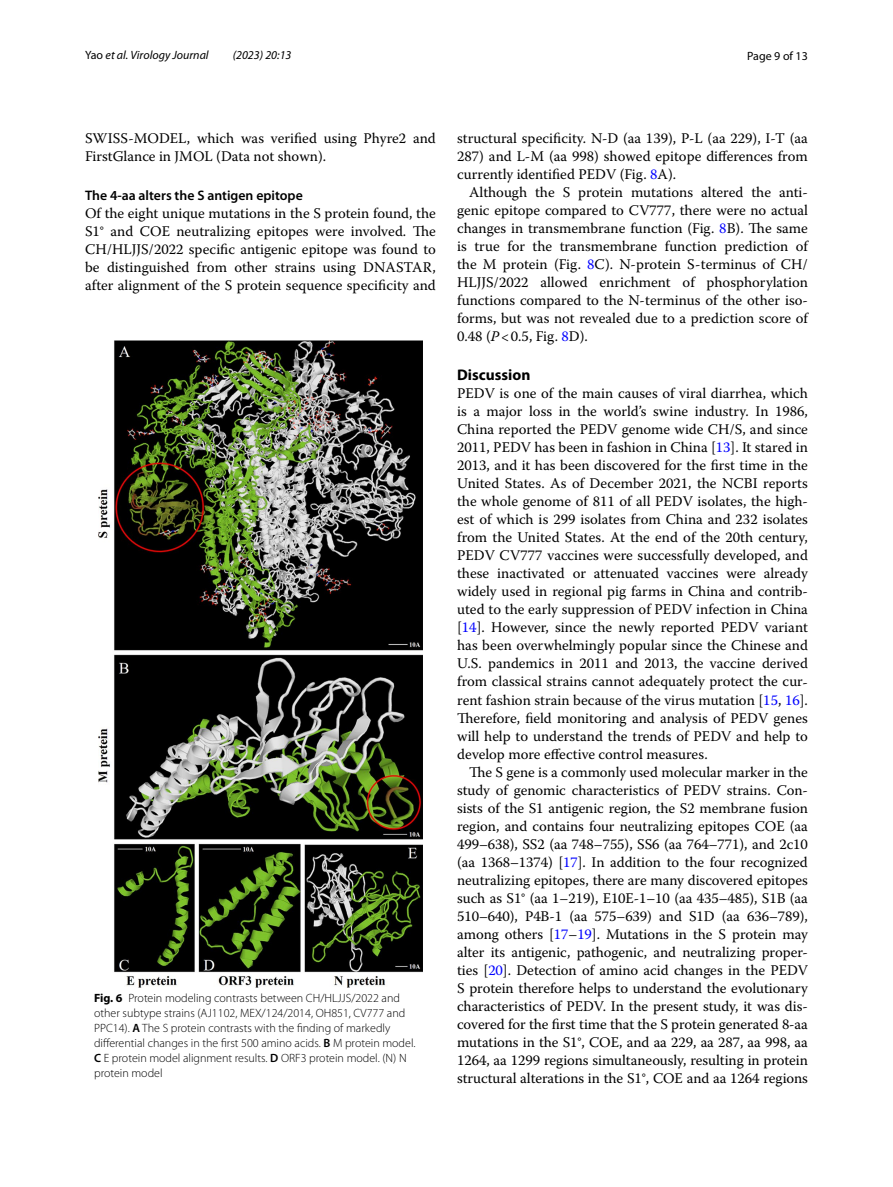
<style>
.page{position:relative;width:893px;height:1187px;background:#fff}
.page>*{position:absolute;margin:0;border:0;box-sizing:border-box;transform-origin:0 0}
.t1{font:700 15.45px "Myriad Pro";color:#000}
.t2{font:14.7px/18px "Warnock Pro";color:#000;text-align:justify}
.t3{font:600 13.8px "Myriad Pro";color:#000}
.t4{font:300 12px/15px "Myriad Pro";color:#000}
.t5{font:italic 12px "Myriad Pro";color:#000}
.t6{font:12px "Myriad Pro";color:#000}
.s1{font-style:normal}
.s2{font-weight:700}
.s3{font-weight:600}
.s4{color:#00f}
.s5{font-style:italic}
</style>
<div class="page">
<img style="left:99px;top:341px;width:323px;height:646px">
<p class="t5" style="left:85px;top:48px;width:125px"><span class="s1">Yao</span> et al. Virology Journal</p>
<p class="t5" style="left:233px;top:48px;width:60px">(2023) 20:13</p>
<p class="t6" style="left:747px;top:48px;width:62px">Page 9 of 13</p>
<p class="t2" style="left:85px;top:128px;width:352px">SWISS-MODEL, which was verified using Phyre2 and<br>FirstGlance in JMOL (Data not shown).</p>
<p class="t3" style="left:85px;top:187px;width:219px">The 4‑aa alters the S antigen epitope</p>
<p class="t2" style="left:85px;top:204px;width:352px">Of the eight unique mutations in the S protein found, the S1° and COE neutralizing epitopes were involved. The CH/HLJJS/2022 specific antigenic epitope was found to be distinguished from other strains using DNASTAR, after alignment of the S protein sequence specificity and</p>
<p class="t4" style="left:94px;top:991px;width:323px"><span class="s2">Fig. 6</span> Protein modeling contrasts between CH/HLJJS/2022 and other subtype strains (AJ1102, MEX/124/2014, OH851, CV777 and PPC14). <span class="s3">A</span> The S protein contrasts with the finding of markedly differential changes in the first 500 amino acids. <span class="s3">B</span> M protein model.<br><span class="s3">C</span> E protein model alignment results. <span class="s3">D</span> ORF3 protein model. (N) N protein model</p>
<p class="t2" style="left:457px;top:128px;width:352px">structural specificity. N-D (aa 139), P-L (aa 229), I-T (aa 287) and L-M (aa 998) showed epitope differences from currently identified PEDV (Fig. <span class="s4">8</span>A).</p>
<p class="t2" style="left:457px;top:182px;width:352px;text-indent:12px">Although the S protein mutations altered the anti&shy;genic epitope compared to CV777, there were no actual changes in transmembrane function (Fig. <span class="s4">8</span>B). The same is true for the transmembrane function prediction of the M protein (Fig. <span class="s4">8</span>C). N-protein S-terminus of CH/ HLJJS/2022 allowed enrichment of phosphorylation functions compared to the N-terminus of the other iso&shy;forms, but was not revealed due to a prediction score of 0.48 (<span class="s5">P</span>&lt;0.5, Fig. <span class="s4">8</span>D).</p>
<p class="t1" style="left:457px;top:365px;width:75px">Discussion</p>
<p class="t2" style="left:457px;top:384px;width:352px">PEDV is one of the main causes of viral diarrhea, which is a major loss in the world’s swine industry. In 1986, China reported the PEDV genome wide CH/S, and since 2011, PEDV has been in fashion in China [<span class="s4">13</span>]. It stared in 2013, and it has been discovered for the first time in the United States. As of December 2021, the NCBI reports the whole genome of 811 of all PEDV isolates, the high&shy;est of which is 299 isolates from China and 232 isolates from the United States. At the end of the 20th century, PEDV CV777 vaccines were successfully developed, and these inactivated or attenuated vaccines were already widely used in regional pig farms in China and contrib&shy;uted to the early suppression of PEDV infection in China [<span class="s4">14</span>]. However, since the newly reported PEDV variant has been overwhelmingly popular since the Chinese and U.S. pandemics in 2011 and 2013, the vaccine derived from classical strains cannot adequately protect the cur&shy;rent fashion strain because of the virus mutation [<span class="s4">15</span>, <span class="s4">16</span>].<br>Therefore, field monitoring and analysis of PEDV genes will help to understand the trends of PEDV and help to develop more effective control measures.</p>
<p class="t2" style="left:457px;top:762px;width:352px;text-indent:12px">The S gene is a commonly used molecular marker in the study of genomic characteristics of PEDV strains. Con&shy;sists of the S1 antigenic region, the S2 membrane fusion region, and contains four neutralizing epitopes COE (aa 499–638), SS2 (aa 748–755), SS6 (aa 764–771), and 2c10 (aa 1368–1374) [<span class="s4">17</span>]. In addition to the four recognized neutralizing epitopes, there are many discovered epitopes such as S1° (aa 1–219), E10E-1–10 (aa 435–485), S1B (aa 510–640), P4B-1 (aa 575–639) and S1D (aa 636–789), among others [<span class="s4">17</span>–<span class="s4">19</span>]. Mutations in the S protein may alter its antigenic, pathogenic, and neutralizing proper&shy;ties [<span class="s4">20</span>]. Detection of amino acid changes in the PEDV S protein therefore helps to understand the evolutionary characteristics of PEDV. In the present study, it was dis&shy;covered for the first time that the S protein generated 8-aa mutations in the S1°, COE, and aa 229, aa 287, aa 998, aa 1264, aa 1299 regions simultaneously, resulting in protein structural alterations in the S1°, COE and aa 1264 regions</p>
</div>
